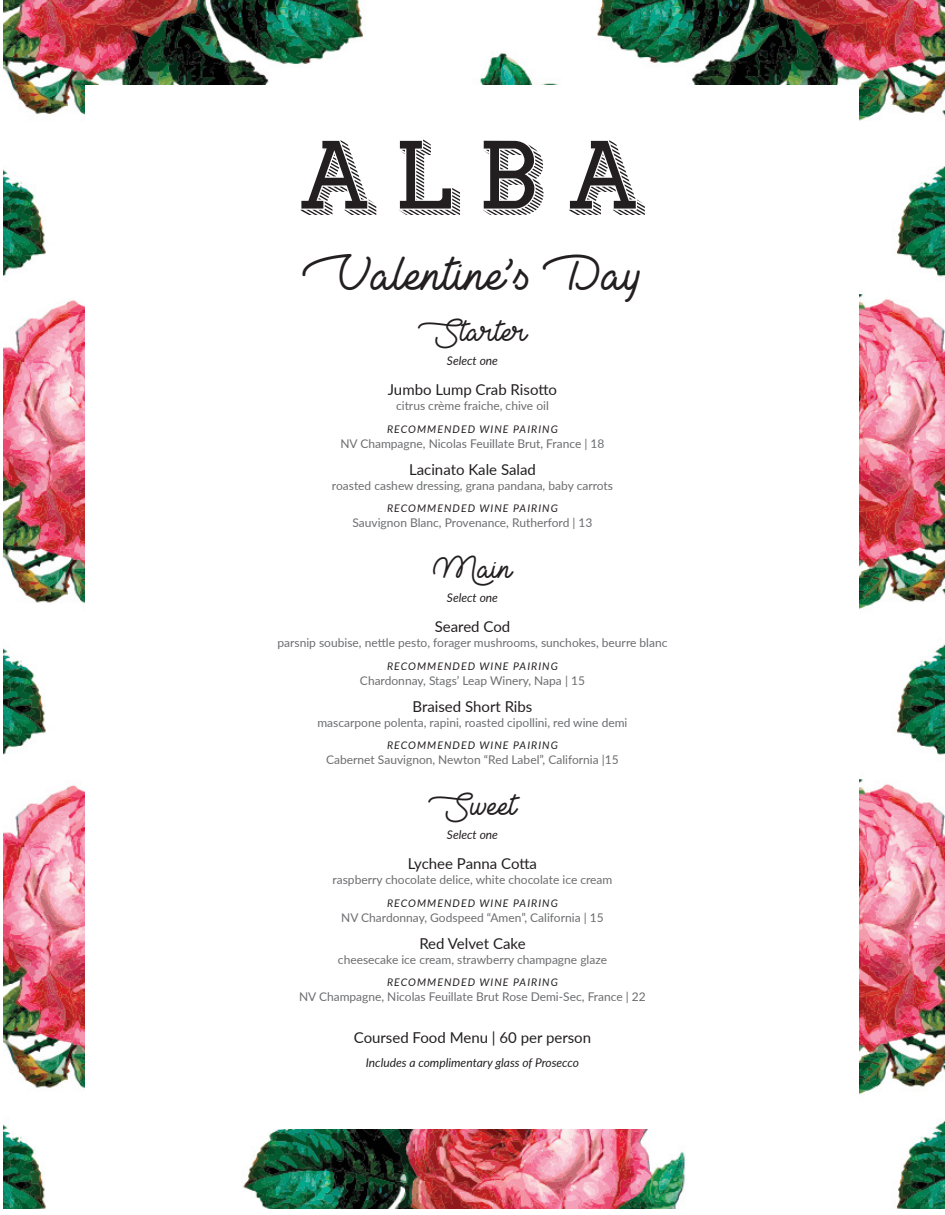
<style>
.page{position:relative;width:945px;height:1215px;background:#fff}
.page>*{position:absolute;margin:0;border:0;box-sizing:border-box;transform-origin:0 0}
.SubHead{font:48px "Lieto Me";color:#231f20}
.SubHead-2{font:30px "Lieto Me";color:#231f20}
.items{font:15px "Lato";color:#231f20}
.t1{font:12px "Lato";color:#6c6d70}
.Italics{font:italic 12px "Lato";color:#231f20}
.Wine_Pairing{font:italic 10.5px "Lato";letter-spacing:.1em;color:#231f20}
</style>
<div class="page">
<img style="left:3px;top:0;width:942px;height:1209px">
<div style="left:86px;top:86px;width:774px;height:1044px;background:#fff"></div>
<svg style="left:300px;top:140px;width:76px;height:75px"></svg>
<svg style="left:399px;top:140px;width:61px;height:75px"></svg>
<svg style="left:482px;top:141px;width:61px;height:74px"></svg>
<svg style="left:569px;top:140px;width:76px;height:75px"></svg>
<p class="SubHead" style="left:302px;top:245px;width:342px">Valentine’s Day</p>
<p class="SubHead-2" style="left:418px;top:313px;width:113px">Starter</p>
<p class="Italics" style="left:447px;top:352px;width:53px">Select one</p>
<p class="items" style="left:388px;top:379px;width:171px">Jumbo Lump Crab Risotto</p>
<p class="t1" style="left:396px;top:397px;width:154px">citrus crème fraiche, chive oil</p>
<p class="Wine_Pairing" style="left:387px;top:421px;width:172px">RECOMMENDED WINE PAIRING</p>
<p class="t1" style="left:340px;top:435px;width:266px">NV Champagne, Nicolas Feuillate Brut, France | 18</p>
<p class="items" style="left:409px;top:458px;width:128px">Lacinato Kale Salad</p>
<p class="t1" style="left:332px;top:477px;width:283px">roasted cashew dressing, grana pandana, baby carrots</p>
<p class="Wine_Pairing" style="left:387px;top:501px;width:172px">RECOMMENDED WINE PAIRING</p>
<p class="t1" style="left:352px;top:514px;width:242px">Sauvignon Blanc, Provenance, Rutherford | 13</p>
<p class="SubHead-2" style="left:433px;top:550px;width:80px">Main</p>
<p class="Italics" style="left:447px;top:589px;width:53px">Select one</p>
<p class="items" style="left:435px;top:616px;width:77px">Seared Cod</p>
<p class="t1" style="left:277px;top:634px;width:391px">parsnip soubise, nettle pesto, forager mushrooms, sunchokes, beurre blanc</p>
<p class="Wine_Pairing" style="left:387px;top:658px;width:172px">RECOMMENDED WINE PAIRING</p>
<p class="t1" style="left:360px;top:672px;width:227px">Chardonnay, Stags’ Leap Winery, Napa | 15</p>
<p class="items" style="left:413px;top:695px;width:121px">Braised Short Ribs</p>
<p class="t1" style="left:317px;top:714px;width:312px">mascarpone polenta, rapini, roasted cipollini, red wine demi</p>
<p class="Wine_Pairing" style="left:387px;top:738px;width:172px">RECOMMENDED WINE PAIRING</p>
<p class="t1" style="left:326px;top:751px;width:294px">Cabernet Sauvignon, Newton “Red Label”, California |15</p>
<p class="SubHead-2" style="left:428px;top:787px;width:90px">Sweet</p>
<p class="Italics" style="left:447px;top:826px;width:53px">Select one</p>
<p class="items" style="left:408px;top:853px;width:131px">Lychee Panna Cotta</p>
<p class="t1" style="left:333px;top:871px;width:281px">raspberry chocolate delice, white chocolate ice cream</p>
<p class="Wine_Pairing" style="left:387px;top:895px;width:172px">RECOMMENDED WINE PAIRING</p>
<p class="t1" style="left:341px;top:909px;width:264px">NV Chardonnay, Godspeed “Amen”, California | 15</p>
<p class="items" style="left:419px;top:932px;width:108px">Red Velvet Cake</p>
<p class="t1" style="left:338px;top:951px;width:271px">cheesecake ice cream, strawberry champagne glaze</p>
<p class="Wine_Pairing" style="left:387px;top:975px;width:172px">RECOMMENDED WINE PAIRING</p>
<p class="t1" style="left:299px;top:988px;width:348px">NV Champagne, Nicolas Feuillate Brut Rose Demi-Sec, France | 22</p>
<p class="items" style="left:354px;top:1027px;width:239px">Coursed Food Menu | 60 per person</p>
<p class="Italics" style="left:366px;top:1054px;width:215px">Includes a complimentary glass of Prosecco</p>
</div>
